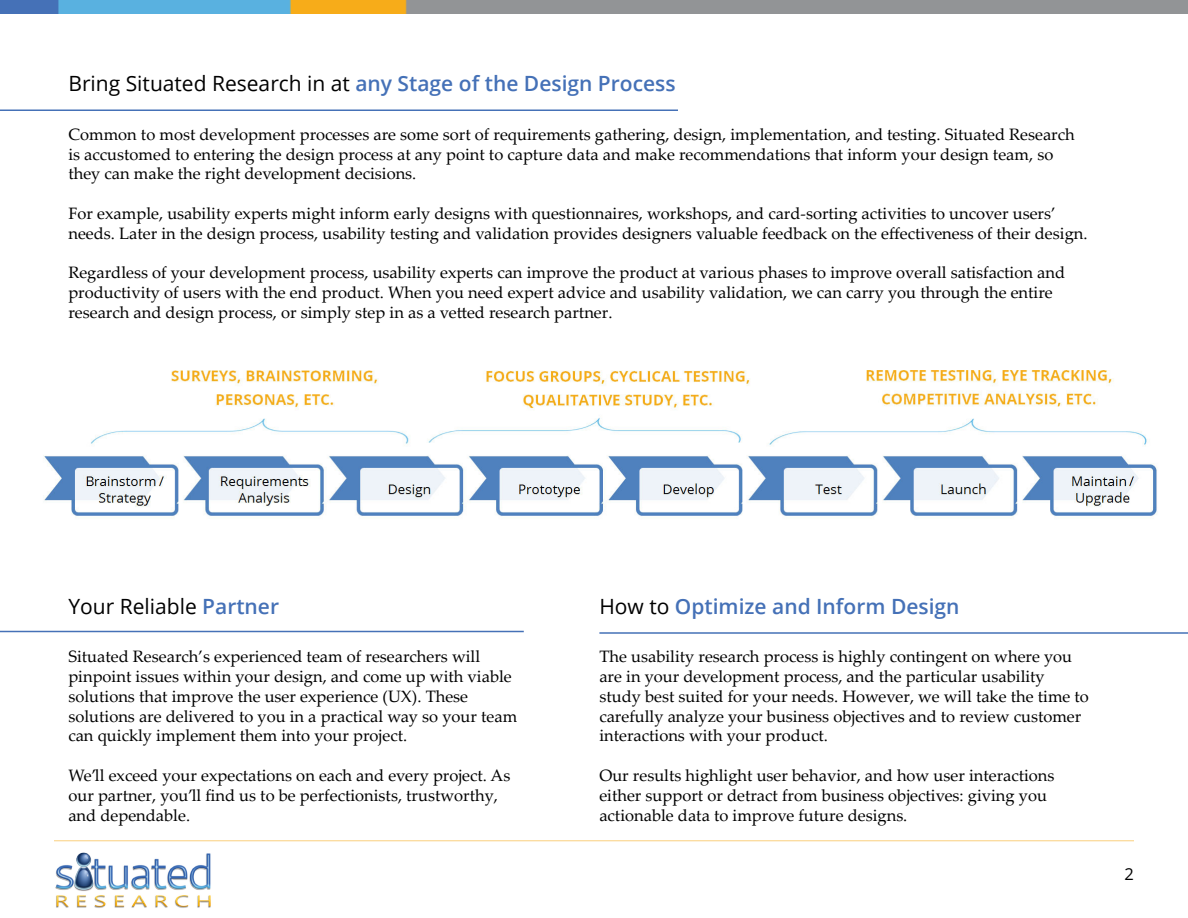
<style>
.page{position:relative;width:1188px;height:918px;background:#fff}
.page>*{position:absolute;margin:0;border:0;box-sizing:border-box;transform-origin:0 0}
.t1{font:600 21px "Open Sans";color:#4571b7}
.t2{font:21px "Open Sans";color:#000}
.t3{font:16.5px/19.8px "Palatino Linotype";color:#000}
.t4{font:16.5px "Open Sans";color:#000}
.s1{font-weight:400;color:#000}
.s2{font-weight:600;color:#4571b7}
</style>
<div class="page">
<img style="left:55px;top:852px;width:156px;height:56px">
<hr style="left:54px;top:840px;width:1080px;height:1px;background:#fbd58c">
<img style="left:0;top:0;width:1188px;height:14px">
<hr style="left:0;top:110px;width:678px;height:1px;background:#4571b7">
<hr style="left:599px;top:632px;width:589px;height:2px;background:#4571b7">
<hr style="left:0;top:631px;width:524px;height:1px;background:#4571b7">
<img style="left:43px;top:370px;width:1114px;height:147px">
<p class="t1" style="left:68px;top:69px;width:609px"><span class="s1">Bring Situated Research in at</span> any Stage of the Design Process</p>
<p class="t3" style="left:68px;top:124px;width:1008px">Common to most development processes are some sort of requirements gathering, design, implementation, and testing. Situated Research is accustomed to entering the design process at any point to capture data and make recommendations that inform your design team, so they can make the right development decisions.</p>
<p class="t3" style="left:68px;top:203px;width:1021px">For example, usability experts might inform early designs with questionnaires, workshops, and card-sorting activities to uncover users’ needs. Later in the design process, usability testing and validation provides designers valuable feedback on the effectiveness of their design.</p>
<p class="t3" style="left:68px;top:262px;width:998px">Regardless of your development process, usability experts can improve the product at various phases to improve overall satisfaction and productivity of users with the end product. When you need expert advice and usability validation, we can carry you through the entire research and design process, or simply step in as a vetted research partner.</p>
<p class="t2" style="left:68px;top:592px;width:212px">Your Reliable <span class="s2">Partner</span></p>
<p class="t1" style="left:599px;top:592px;width:362px"><span class="s1">How to</span> Optimize and Inform Design</p>
<p class="t3" style="left:68px;top:646px;width:450px">Situated Research’s experienced team of researchers will pinpoint issues within your design, and come up with viable solutions that improve the user experience (UX). These solutions are delivered to you in a practical way so your team can quickly implement them into your project.</p>
<p class="t3" style="left:68px;top:765px;width:444px">We’ll exceed your expectations on each and every project. As our partner, you’ll find us to be perfectionists, trustworthy, and dependable.</p>
<p class="t3" style="left:599px;top:646px;width:491px">The usability research process is highly contingent on where you are in your development process, and the particular usability study best suited for your needs. However, we will take the time to carefully analyze your business objectives and to review customer interactions with your product.</p>
<p class="t3" style="left:599px;top:765px;width:457px">Our results highlight user behavior, and how user interactions either support or detract from business objectives: giving you actionable data to improve future designs.</p>
<p class="t4" style="left:1125px;top:863px;width:11px">2</p>
</div>
